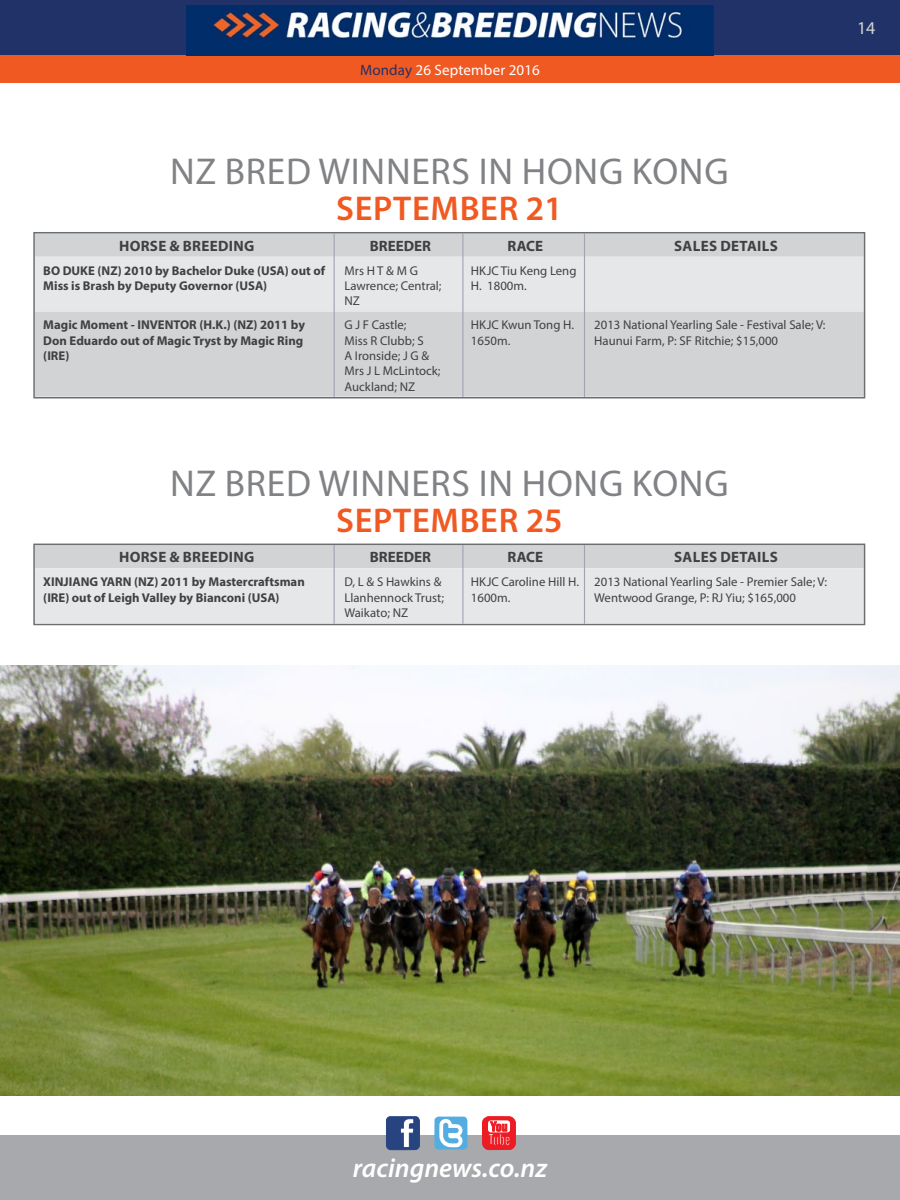
<style>
.page{position:relative;width:900px;height:1200px;background:#fff}
.page>*{position:absolute;margin:0;border:0;box-sizing:border-box;transform-origin:0 0}
.t1{font:37.5px "Myriad Pro";letter-spacing:.02em;color:#808285}
.t2{font:600 34.5px "Myriad Pro";letter-spacing:.02em;color:#f15922}
.t3{font:italic 600 27px "Myriad Pro";color:#fff}
.t4{font:18px "Myriad Pro";color:#d1d4d4}
.t5{font:700 15px "Myriad Pro";color:#414042}
.t6{font:15px "Myriad Pro";letter-spacing:.01em;color:#fff}
.t7{font:12.75px/15.3px "Myriad Pro";color:#414042}
.t8{font:700 12.75px/15.3px "Myriad Pro";color:#414042}
.s1{color:#203267}
</style>
<div class="page">
<div style="left:0;top:0;width:900px;height:64px;background:#203267"></div>
<div style="left:0;top:1136px;width:900px;height:64px;background:#a7a9ac"></div>
<svg style="left:386px;top:1117px;width:34px;height:33px"></svg>
<svg style="left:434px;top:1117px;width:33px;height:33px"></svg>
<svg style="left:482px;top:1116px;width:34px;height:34px"></svg>
<div style="left:0;top:56px;width:900px;height:27px;background:#f15922"></div>
<img style="left:187px;top:5px;width:526px;height:50px">
<div style="left:36px;top:235px;width:826px;height:161px;background:#d1d3d4"></div>
<div style="left:36px;top:257px;width:826px;height:54px;background:#e6e7e8"></div>
<div style="left:33px;top:232px;width:832px;height:167px;border:2px solid #6d6e71"></div>
<div style="left:36px;top:547px;width:826px;height:21px;background:#d1d3d4"></div>
<div style="left:36px;top:568px;width:826px;height:54px;background:#e6e7e8"></div>
<div style="left:33px;top:544px;width:832px;height:81px;border:2px solid #6d6e71"></div>
<hr style="left:334px;top:233px;width:1px;height:164px;background:#a3a1b2">
<hr style="left:462px;top:233px;width:1px;height:164px;background:#a3a1b2">
<hr style="left:584px;top:233px;width:1px;height:164px;background:#a3a1b2">
<hr style="left:334px;top:545px;width:1px;height:79px;background:#a3a1b2">
<hr style="left:462px;top:545px;width:1px;height:79px;background:#a3a1b2">
<hr style="left:584px;top:545px;width:1px;height:79px;background:#a3a1b2">
<img style="left:0;top:665px;width:900px;height:431px">
<p class="t6" style="left:360px;top:61px;width:181px"><span class="s1">Monday</span> 26 September 2016</p>
<h1 class="t1" style="left:170px;top:149px;width:557px">NZ Bred Winn ers IN HONG KONG</h1>
<h2 class="t2" style="left:336px;top:187px;width:228px">SEPTEMBER 21</h2>
<p class="t5" style="left:119px;top:236px;width:21px">Horse</p>
<p class="t5" style="left:170px;top:236px;width:33px">&amp; Breeding</p>
<p class="t5" style="left:370px;top:236px;width:63px">BREEDER</p>
<p class="t5" style="left:508px;top:236px;width:37px">RACE</p>
<p class="t5" style="left:674px;top:236px;width:18px">Sales</p>
<p class="t5" style="left:721px;top:236px;width:20px">Details</p>
<p class="t8" style="left:43px;top:262px;width:283px">BO DUKE (NZ) 2010 by Bachelor Duke (USA) out of<br>Miss is Brash by Deputy Governor (USA)</p>
<p class="t7" style="left:344px;top:263px;width:99px">Mrs H T &amp; M G<br>Lawrence; Central;<br>NZ</p>
<p class="t7" style="left:471px;top:263px;width:107px">HKJC Tiu Keng Leng<br>H. 1800m.</p>
<p class="t8" style="left:43px;top:317px;width:263px">Magic Moment - INVENTOR (H.K.) (NZ) 2011 by<br>Don Eduardo out of Magic Tryst by Magic Ring (IRE)</p>
<p class="t7" style="left:344px;top:317px;width:98px">G J F Castle;<br>Miss R Clubb; S<br>A I ronside; J G &amp;<br>Mrs J L McLintock;<br>Auckland; NZ</p>
<p class="t7" style="left:471px;top:317px;width:105px">HKJC Kwun Tong H.<br>1650m.</p>
<p class="t7" style="left:594px;top:317px;width:233px">2013 National Yearling Sale - Festival Sale; V:<br>Haunui Farm, P: SF Ritchie; $15,000</p>
<h1 class="t1" style="left:170px;top:460px;width:557px">NZ Bred Winn ers IN HONG KONG</h1>
<h2 class="t2" style="left:336px;top:498px;width:228px">SEPTEMBER 25</h2>
<p class="t5" style="left:119px;top:547px;width:21px">Horse</p>
<p class="t5" style="left:170px;top:547px;width:33px">&amp; Breeding</p>
<p class="t5" style="left:370px;top:547px;width:63px">BREEDER</p>
<p class="t5" style="left:508px;top:547px;width:37px">RACE</p>
<p class="t5" style="left:674px;top:547px;width:18px">Sales</p>
<p class="t5" style="left:721px;top:547px;width:20px">Details</p>
<p class="t8" style="left:43px;top:574px;width:263px">XINJIANG YARN (NZ) 2011 by Mastercraftsman (IRE) out of Leigh Valley by Bianconi (USA)</p>
<p class="t7" style="left:344px;top:574px;width:101px">D, L &amp; S Hawkins &amp;<br>Llanhennock Trust;<br>Waikato; NZ</p>
<p class="t7" style="left:471px;top:574px;width:110px">HKJC Caroline Hill H.<br>1600m.</p>
<p class="t7" style="left:594px;top:574px;width:234px">2013 National Yearling Sale - Premier Sale; V:<br>Wentwood Grange, P: RJ Yiu; $165,000</p>
<h3 class="t4" style="left:857px;top:17px;width:20px">14</h3>
<h3 class="t3" style="left:353px;top:1150px;width:196px">racingnews.co.nz</h3>
</div>
